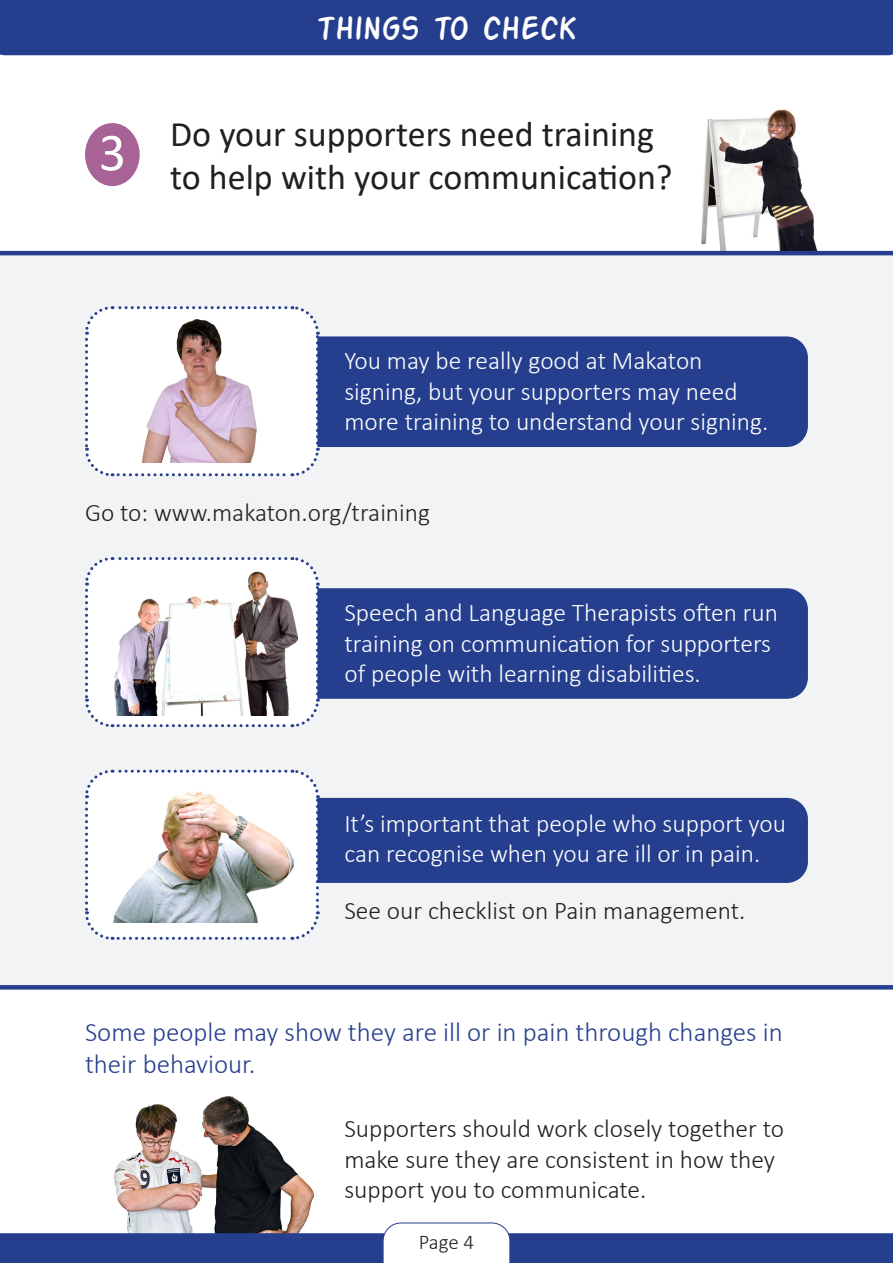
<style>
.page{position:relative;width:893px;height:1263px;background:#fff}
.page>*{position:absolute;margin:0;border:0;box-sizing:border-box;transform-origin:0 0}
.t1{font:36px/43.2px "Calibri";color:#231f20}
.t2{font:36px "Action Man";color:#fff}
.t3{font:300 27px/32.4px "Calibri";color:#253f8e}
.t4{font:300 25.5px/30.6px "Calibri";color:#fff}
.t5{font:300 25.5px/30.6px "Calibri";color:#231f20}
.t6{font:300 21px "Calibri";color:#231f20}
.s1{font-size:54px;color:#fff}
</style>
<div class="page">
<img style="left:115px;top:1096px;width:199px;height:126px">
<img style="left:702px;top:109px;width:118px;height:142px">
<div style="left:0;top:253px;width:893px;height:733px;background:#f2f3f4"></div>
<div style="left:85px;top:123px;width:55px;height:63px;background:#a76296;border-radius:50%"></div>
<svg style="left:0;top:985px;width:893px;height:4px;background:#294290"></svg>
<hr style="left:0;top:251px;width:893px;height:4px;background:#253f8e">
<div style="left:191px;top:336px;width:617px;height:111px;background:#253f8e;border-radius:21px"></div>
<div style="left:191px;top:588px;width:617px;height:111px;background:#253f8e;border-radius:21px"></div>
<div style="left:191px;top:798px;width:617px;height:85px;background:#253f8e;border-radius:21px"></div>
<svg style="left:85px;top:306px;width:236px;height:171px"></svg>
<svg style="left:85px;top:557px;width:236px;height:171px"></svg>
<svg style="left:85px;top:769px;width:236px;height:171px"></svg>
<svg style="left:0;top:1222px;width:893px;height:41px"></svg>
<img style="left:141px;top:320px;width:122px;height:143px">
<img style="left:115px;top:572px;width:182px;height:143px">
<img style="left:114px;top:790px;width:180px;height:133px">
<div style="left:0;top:0;width:893px;height:55px;background:#253f8e"></div>
<h1 class="t2" style="left:316px;top:4px;width:263px">THINGS TO CHECK</h1>
<h1 class="t1" style="left:170px;top:112px;width:504px;text-indent:-71px"><span class="s1">3</span> Do your supporters need training to help with your communication?</h1>
<p class="t4" style="left:344px;top:345px;width:425px">You may be really good at Makaton signing, but your supporters may need more training to understand your signing.</p>
<p class="t5" style="left:85px;top:497px;width:347px">Go to: www.makaton.org/training</p>
<p class="t4" style="left:344px;top:597px;width:435px">Speech and Language Therapists often run training on communication for supporters of people with learning disabilities.</p>
<p class="t4" style="left:344px;top:807px;width:443px">It’s important that people who support you can recognise when you are ill or in pain.</p>
<p class="t5" style="left:344px;top:895px;width:402px">See our checklist on Pain management.</p>
<p class="t3" style="left:85px;top:1015px;width:699px">Some people may show they are ill or in pain through changes in their behaviour.</p>
<p class="t5" style="left:344px;top:1113px;width:441px">Supporters should work closely together to make sure they are consistent in how they support you to communicate.</p>
<p class="t6" style="left:419px;top:1229px;width:57px">Page 4</p>
</div>
